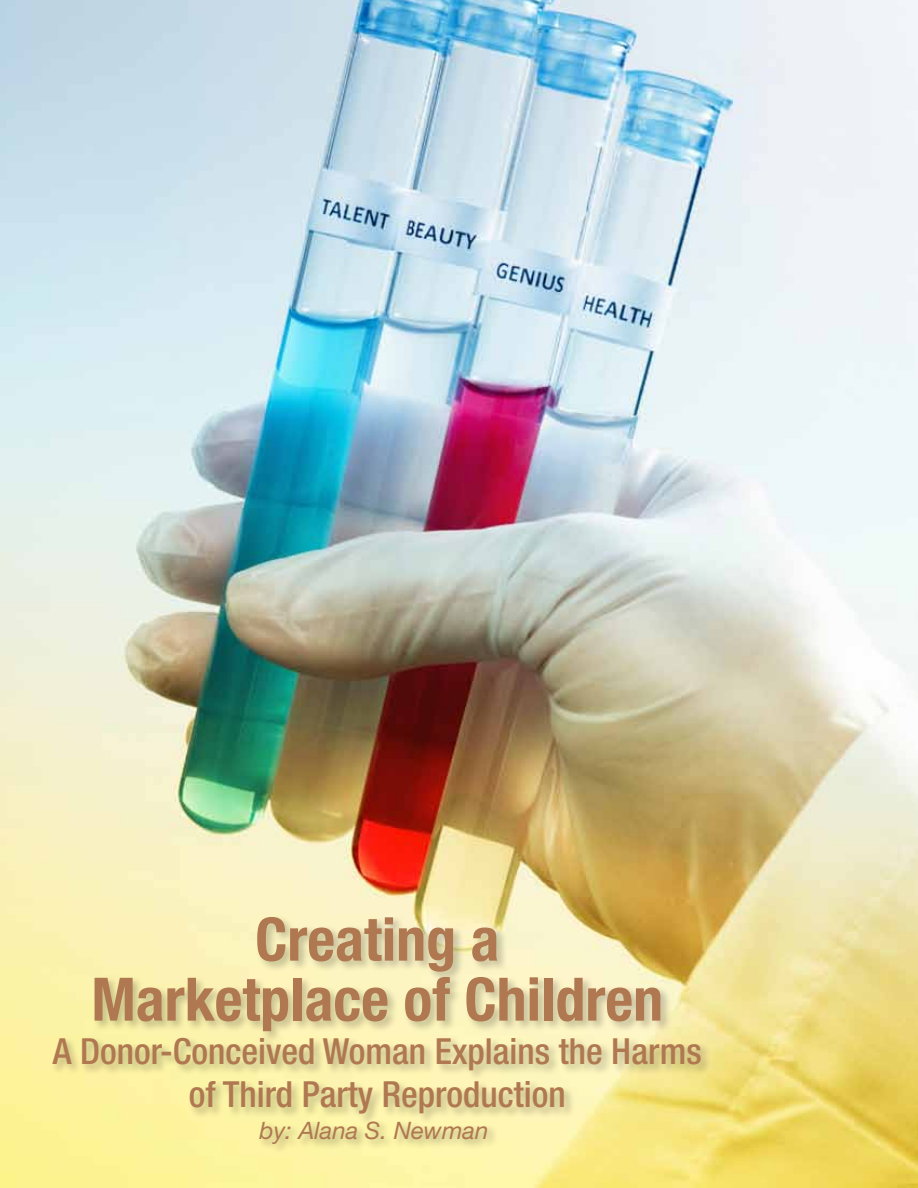
<style>
.page{position:relative;width:918px;height:1188px;background:#fff}
.page>*{position:absolute;margin:0;border:0;box-sizing:border-box;transform-origin:0 0}
.t1{font:700 condensed 60px/60px "Helvetica Neue LT";color:#af7851;text-align:center}
.t2{font:500 condensed 36px/43.2px "Helvetica Neue LT";color:#af7851;text-align:center}
.t3{font:italic 24px "Helvetica Neue LT";color:#af7851}
</style>
<div class="page">
<img style="left:0;top:0;width:918px;height:1188px">
<div style="left:49px;top:913px;width:662px;height:212px;background:#000;opacity:.2"></div>
<div style="left:255px;top:1118px;width:242px;height:37px;background:#000;opacity:.2"></div>
<h1 class="t1" style="left:91px;top:909px;width:573px">Creating a<br>Marketplace of Children</h1>
<p class="t2" style="left:53px;top:1029px;width:650px">A Donor-Conceived Woman Explains the Harms of Third Party Reproduction</p>
<p class="t3" style="left:259px;top:1116px;width:230px">by: Alana S. Newman</p>
</div>
